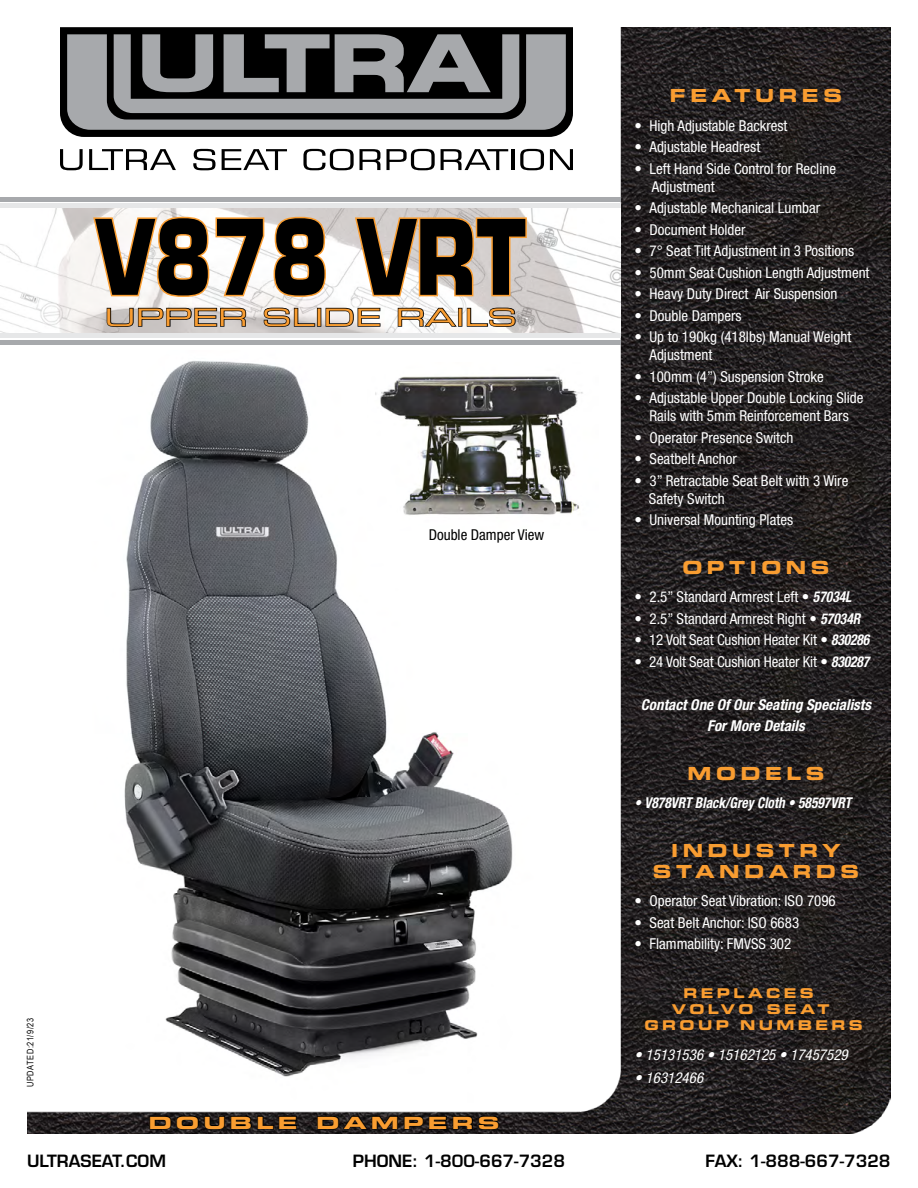
<style>
.page{position:relative;width:918px;height:1188px;background:#fff}
.page>*{position:absolute;margin:0;border:0;box-sizing:border-box;transform-origin:0 0}
.t1{font:700 101.25px "Eurostile LT Std";color:#000;scale:.8 1}
.t2{font:24px "Eurostile LT Std Ex 2";color:#f99d31;scale:1.25 1}
.t3{font:18px/21.6px "Eurostile LT Std Bold Ex 2";letter-spacing:.25em;color:#f99d31;text-align:center}
.t4{font:16.8px "Eurostile LT Std Bold Ex 2";letter-spacing:.2em;color:#f99d31;scale:1.25 1}
.t5{font:600 16.5px "Eurostile LT Std";color:#000}
.t6{font:condensed 15px/18px "Helvetica Neue LT Pro";color:#fff}
.Bulleted_List_Italic{font:italic 700 condensed 15px "Helvetica Neue LT Pro";color:#fff}
.t7{font:italic condensed 15px "Helvetica Neue LT Pro";color:#fff}
.Models{font:italic 700 condensed 15px "Helvetica Neue LT Pro";color:#fff;scale:.9 1}
.Bulleted_List{font:condensed 15px "Helvetica Neue LT Pro";color:#000}
.t8{font:13.5px "Eurostile LT Std Bold Ex 2";letter-spacing:.25em;color:#f99d31}
.t9{font:9px "Arial Narrow";letter-spacing:.06em;color:#000}
.s1{font-weight:700;font-style:italic}
</style>
<div class="page">
<img style="left:27px;top:27px;width:864px;height:1107px">
<img style="left:1px;top:208px;width:620px;height:126px">
<hr style="left:1px;top:334px;width:620px;height:4px;background:#e6e7e8">
<hr style="left:1px;top:340px;width:620px;height:4px;background:#a7a9ac">
<hr style="left:1px;top:198px;width:620px;height:4px;background:#a7a9ac">
<hr style="left:1px;top:204px;width:620px;height:4px;background:#e6e7e8">
<div style="left:60px;top:27px;width:513px;height:143px;background:#fff"></div>
<svg style="left:60px;top:149px;width:23px;height:21px"></svg>
<svg style="left:89px;top:149px;width:87px;height:21px"></svg>
<svg style="left:193px;top:149px;width:23px;height:21px"></svg>
<svg style="left:222px;top:149px;width:65px;height:21px"></svg>
<svg style="left:303px;top:149px;width:77px;height:21px"></svg>
<svg style="left:386px;top:149px;width:49px;height:21px"></svg>
<svg style="left:441px;top:149px;width:67px;height:21px"></svg>
<hr style="left:511px;top:149px;width:3px;height:21px;background:#000">
<svg style="left:520px;top:149px;width:24px;height:21px"></svg>
<svg style="left:550px;top:149px;width:23px;height:21px"></svg>
<svg style="left:60px;top:27px;width:513px;height:110px;background:#0b0b0b"></svg>
<svg style="left:67px;top:34px;width:499px;height:96px;background:#7c7e80"></svg>
<svg style="left:114px;top:34px;width:405px;height:79px;background:#636466"></svg>
<img style="left:84px;top:351px;width:463px;height:751px">
<svg style="left:149px;top:1115px;width:149px;height:15px;background:#161415"></svg>
<svg style="left:317px;top:1115px;width:183px;height:16px;background:#171415"></svg>
<svg style="left:106px;top:307px;width:141px;height:21px;background:#898686"></svg>
<svg style="left:263px;top:307px;width:53px;height:21px"></svg>
<div style="left:317px;top:308px;width:4px;height:19px;border:2px solid #000"></div>
<svg style="left:325px;top:307px;width:56px;height:20px"></svg>
<svg style="left:397px;top:307px;width:61px;height:21px"></svg>
<div style="left:458px;top:308px;width:4px;height:19px;border:2px solid #000"></div>
<svg style="left:466px;top:307px;width:50px;height:21px"></svg>
<svg style="left:91px;top:215px;width:175px;height:83px"></svg>
<svg style="left:272px;top:215px;width:55px;height:83px"></svg>
<svg style="left:353px;top:216px;width:175px;height:82px;background:#e0cab4"></svg>
<img style="left:368px;top:363px;width:230px;height:167px">
<p class="t1" style="left:96px;top:195px;width:538px">V878 VRT</p>
<p class="t2" style="left:105px;top:301px;width:332px">UPPER SLIDE RAILS</p>
<p class="Bulleted_List" style="left:429px;top:526px;width:117px">Double Damper View</p>
<p class="t9" style="left:24px;top:1087px;width:70px;rotate:-90deg">UPDATED:21/9/23</p>
<p class="t4" style="left:148px;top:1111px;width:283px">DOUBLE DAMPERS</p>
<p class="t3" style="left:670px;top:85px;width:174px">FEATURES</p>
<p class="t6" style="left:634px;top:116px;width:154px">• High Adjustable Backrest</p>
<p class="t6" style="left:634px;top:138px;width:127px">• Adjustable Headrest</p>
<p class="t6" style="left:652px;top:159px;width:186px;text-indent:-17px">• Left Hand Side Control for Recline<br>Adjustment</p>
<p class="t6" style="left:634px;top:199px;width:187px">• Adjustable Mechanical Lumbar</p>
<p class="t6" style="left:634px;top:220px;width:113px">• Document Holder</p>
<p class="t6" style="left:634px;top:242px;width:221px">• 7° Seat Tilt Adjustment in 3 Positions</p>
<p class="t6" style="left:634px;top:263px;width:237px">• 50mm Seat Cushion Length Adjustment</p>
<p class="t6" style="left:634px;top:285px;width:205px">• Heavy Duty Direct Air Suspension</p>
<p class="t6" style="left:634px;top:306px;width:109px">• Double Dampers</p>
<p class="t6" style="left:650px;top:328px;width:203px;text-indent:-15px">• Up to 190kg (418lbs) Manual Weight<br>Adjustment</p>
<p class="t6" style="left:634px;top:367px;width:191px">• 100mm (4”) Suspension Stroke</p>
<p class="t6" style="left:634px;top:389px;width:231px;text-align:center">• Adjustable Upper Double Locking Slide<br>Rails with 5mm Reinforcement Bars</p>
<p class="t6" style="left:634px;top:428px;width:160px">• Operator Presence Switch</p>
<p class="t6" style="left:634px;top:450px;width:104px">• Seatbelt Anchor</p>
<p class="t6" style="left:649px;top:471px;width:201px;text-indent:-14px">• 3” Retractable Seat Belt with 3 Wire<br>Safety Switch</p>
<p class="t6" style="left:634px;top:511px;width:160px">• Universal Mounting Plates</p>
<p class="t3" style="left:682px;top:556px;width:149px">OPTIONS</p>
<p class="t6" style="left:634px;top:588px;width:219px">• 2.5” Standard Armrest Left • <span class="s1">57034L</span></p>
<p class="t6" style="left:634px;top:609px;width:227px">• 2.5” Standard Armrest Right • <span class="s1">57034R</span></p>
<p class="t6" style="left:634px;top:631px;width:236px">• 12 Volt Seat Cushion Heater Kit • <span class="s1">830286</span></p>
<p class="t6" style="left:634px;top:652px;width:236px">• 24 Volt Seat Cushion Heater Kit • <span class="s1">830287</span></p>
<p class="Bulleted_List_Italic" style="left:641px;top:695px;width:232px">Contact One Of Our Seating Specialists</p>
<p class="Bulleted_List_Italic" style="left:707px;top:717px;width:99px">For More Details</p>
<p class="t3" style="left:688px;top:762px;width:138px">MODELS</p>
<p class="Models" style="left:634px;top:794px;width:242px">• V878VRT Black/Grey Cloth • 58597VRT</p>
<p class="t3" style="left:653px;top:839px;width:208px">INDUSTRY<br>STANDARDS</p>
<p class="t6" style="left:634px;top:892px;width:203px">• Operator Seat Vibration: ISO 7096</p>
<p class="t6" style="left:634px;top:914px;width:166px">• Seat Belt Anchor: ISO 6683</p>
<p class="t6" style="left:634px;top:935px;width:158px">• Flammability: FMVSS 302</p>
<p class="t8" style="left:684px;top:984px;width:132px">REPLACES</p>
<p class="t8" style="left:672px;top:1000px;width:159px">VOLVO SEAT</p>
<p class="t8" style="left:645px;top:1016px;width:220px">GROUP NUMBERS</p>
<p class="t7" style="left:634px;top:1046px;width:215px">• 15131536 • 15162125 • 17457529</p>
<p class="t7" style="left:634px;top:1069px;width:70px">• 16312466</p>
<p class="t5" style="left:27px;top:1151px;width:140px">ULTRASEAT.COM</p>
<p class="t5" style="left:353px;top:1151px;width:214px">PHONE: 1-800-667-7328</p>
<p class="t5" style="left:706px;top:1151px;width:187px">FAX: 1-888-667-7328</p>
</div>
